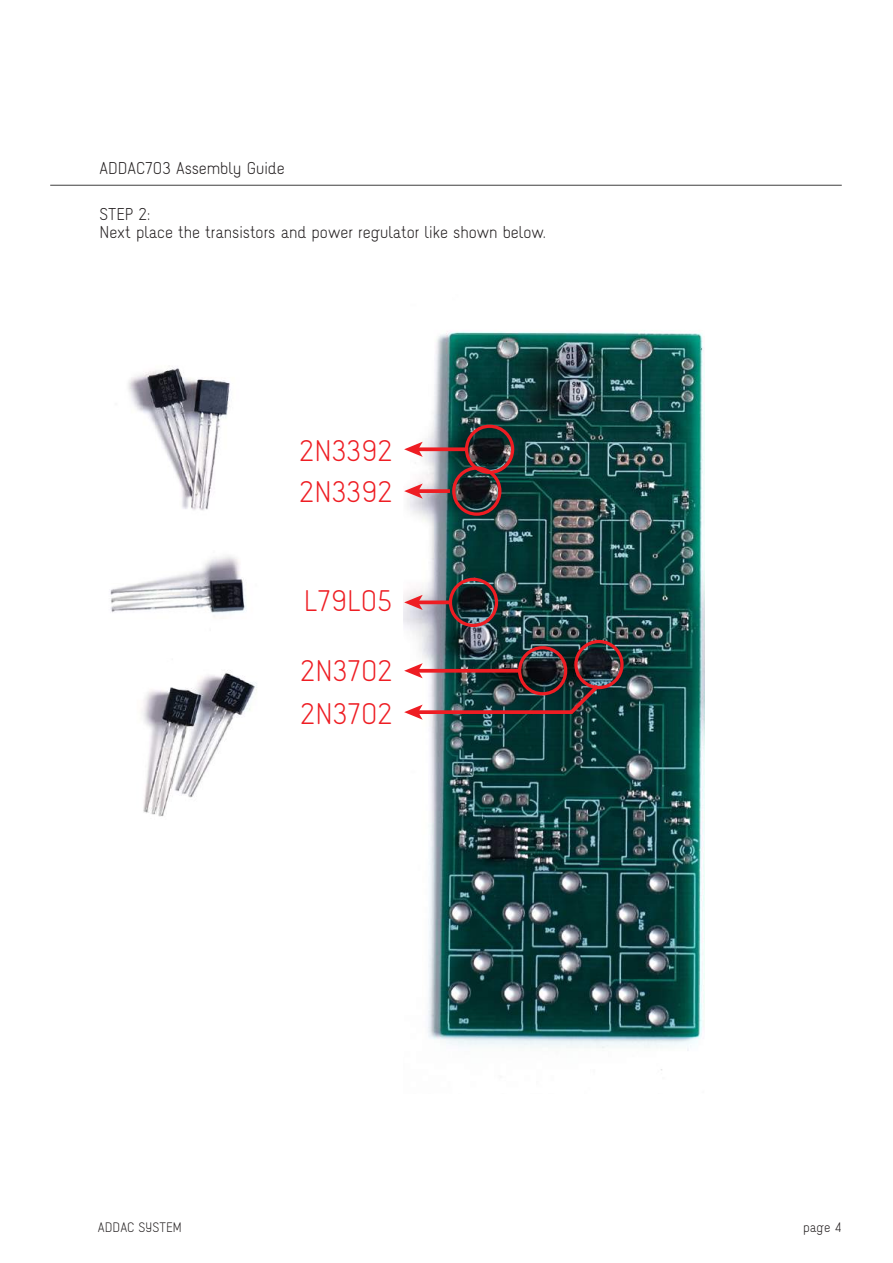
<style>
.page{position:relative;width:893px;height:1263px;background:#fff}
.page>*{position:absolute;margin:0;border:0;box-sizing:border-box;transform-origin:0 0}
.t1{font:26.1px/42.8px "Naiv Thin Text";color:#ee1d23}
.t2{font:15px/18px "Naiv Thin Text";color:#231f20}
.t3{font:12px "Naiv Thin Text";color:#231f20}
</style>
<div class="page">
<img style="left:403px;top:330px;width:301px;height:741px">
<div style="left:465px;top:425px;width:49px;height:49px;border:3px solid #ee1d23;border-radius:50%"></div>
<div style="left:452px;top:466px;width:49px;height:50px;border:3px solid #ee1d23;border-radius:50%"></div>
<div style="left:449px;top:578px;width:49px;height:49px;border:3px solid #ee1d23;border-radius:50%"></div>
<div style="left:518px;top:646px;width:49px;height:49px;border:3px solid #ee1d23;border-radius:50%"></div>
<div style="left:574px;top:640px;width:50px;height:49px;border:3px solid #ee1d23;border-radius:50%"></div>
<hr style="left:50px;top:185px;width:792px;height:1px;background:#3e3e3f">
<svg style="left:423px;top:600px;width:27px;height:4px"></svg>
<svg style="left:404px;top:595px;width:19px;height:15px"></svg>
<svg style="left:423px;top:489px;width:27px;height:4px"></svg>
<svg style="left:404px;top:483px;width:19px;height:16px"></svg>
<svg style="left:423px;top:447px;width:44px;height:4px"></svg>
<svg style="left:404px;top:442px;width:19px;height:15px"></svg>
<img style="left:404px;top:663px;width:199px;height:57px">
<img style="left:110px;top:556px;width:136px;height:61px">
<img style="left:128px;top:367px;width:103px;height:144px">
<img style="left:142px;top:670px;width:115px;height:147px">
<p class="t2" style="left:99px;top:159px;width:187px">ADDAC703 Assembly Guide</p>
<p class="t2" style="left:99px;top:205px;width:448px">STEP 2:<br>Next place the transistors and power regulator like shown below.</p>
<h1 class="t1" style="left:299px;top:429px;width:95px">2N3392</h1>
<h1 class="t1" style="left:299px;top:471px;width:95px">2N3392</h1>
<h1 class="t1" style="left:304px;top:580px;width:90px">L79L05</h1>
<h1 class="t1" style="left:300px;top:649px;width:94px">2N3702<br>2N3702</h1>
<p class="t3" style="left:98px;top:1219px;width:85px">ADDAC SYSTEM</p>
<p class="t3" style="left:803px;top:1219px;width:40px">page 4</p>
</div>
